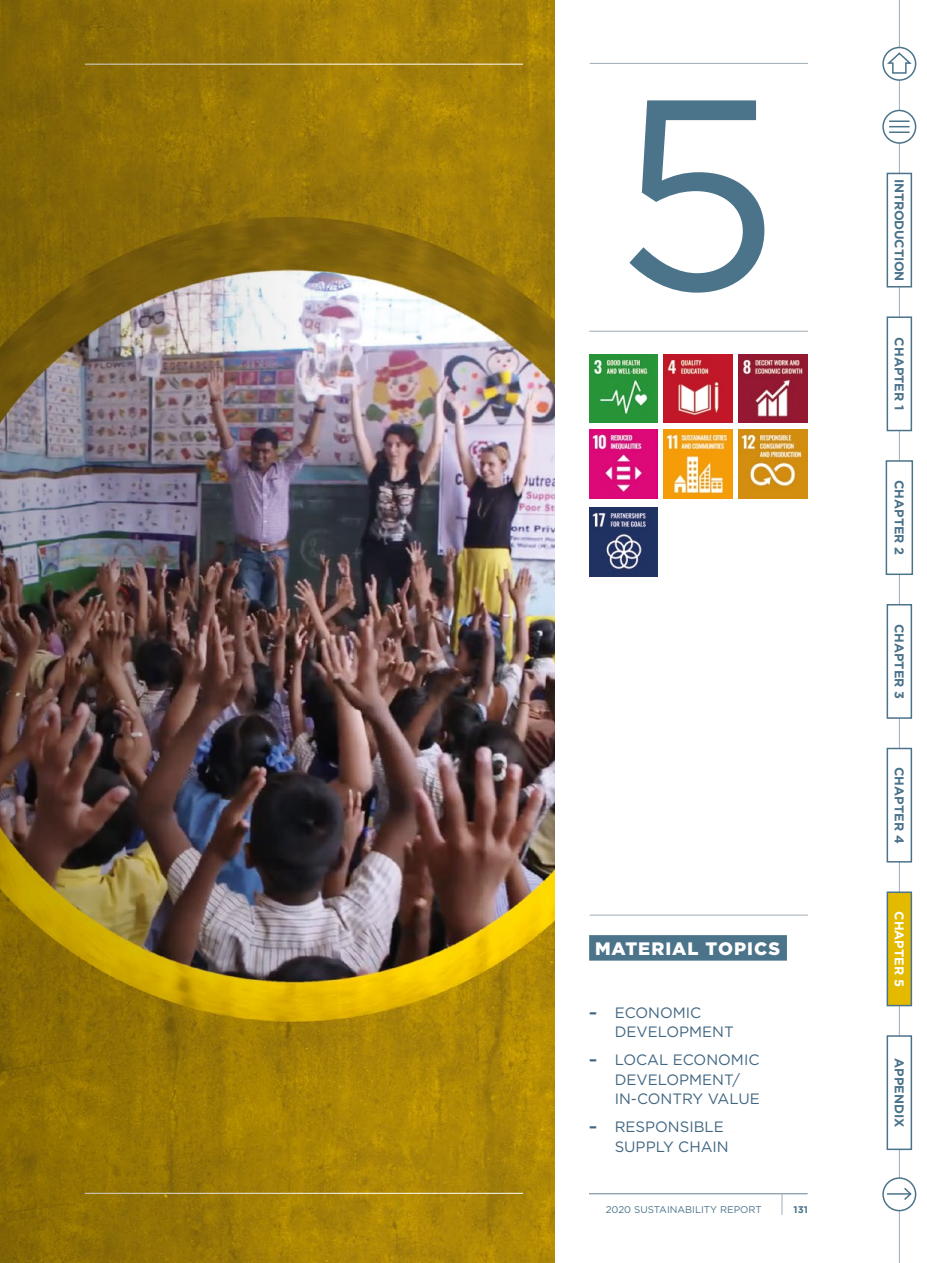
<style>
.page{position:relative;width:927px;height:1263px;background:#fff}
.page>*{position:absolute;margin:0;border:0;box-sizing:border-box;transform-origin:0 0}
.t1{font:270px "Gotham";color:#4b738a}
.t2{font:900 18px "Gotham";letter-spacing:.055em;color:#fff}
.t3{font:15px/19.5px "Gotham";color:#416681}
.t4{font:700 12.75px "Gotham";color:#4b738a}
.t5{font:700 12.75px "Gotham";letter-spacing:-.02em;color:#4b738a}
.t6{font:700 12.75px "Gotham";color:#fff}
.t7{font:9.75px "Gotham";color:#4b738a}
.t8{font:700 9.75px "Gotham";color:#4b738a}
.s1{font-weight:700}
</style>
<div class="page">
<img style="left:337px;top:0;width:218px;height:1263px">
<hr style="left:85px;top:64px;width:438px;height:1px;background:#fff">
<hr style="left:85px;top:1193px;width:438px;height:1px;background:#fff">
<img style="left:0;top:0;width:337px;height:1263px">
<hr style="left:589px;top:331px;width:219px;height:1px;background:#9eadb8">
<hr style="left:589px;top:1193px;width:218px;height:1px;background:#4b738a">
<hr style="left:590px;top:915px;width:218px;height:1px;background:#9eadb8">
<hr style="left:590px;top:1193px;width:218px;height:1px;background:#9eadb8">
<svg style="left:782px;top:1194px;width:1px;height:21px"></svg>
<hr style="left:590px;top:63px;width:218px;height:1px;background:#9eadb8">
<img style="left:589px;top:354px;width:69px;height:69px">
<img style="left:589px;top:430px;width:69px;height:68px">
<img style="left:589px;top:507px;width:69px;height:69px">
<img style="left:664px;top:354px;width:68px;height:69px">
<img style="left:664px;top:430px;width:68px;height:68px">
<img style="left:738px;top:430px;width:69px;height:68px">
<img style="left:738px;top:354px;width:69px;height:69px">
<div style="left:589px;top:935px;width:198px;height:26px;background:#4b738a"></div>
<hr style="left:899px;top:0;width:1px;height:1263px;background:#9eadb8">
<svg style="left:883px;top:48px;width:33px;height:32px"></svg>
<div style="left:882px;top:47px;width:34px;height:34px;border:2px solid #4b738a;border-radius:50%"></div>
<svg style="left:885px;top:51px;width:27px;height:23px"></svg>
<div style="left:883px;top:110px;width:33px;height:33px;background:#fff;border-radius:50%"></div>
<div style="left:882px;top:110px;width:34px;height:34px;border:2px solid #4b738a;border-radius:50%"></div>
<hr style="left:889px;top:120px;width:21px;height:2px;background:#4b738a">
<svg style="left:889px;top:126px;width:21px;height:1px"></svg>
<hr style="left:889px;top:131px;width:21px;height:2px;background:#4b738a">
<div style="left:886px;top:461px;width:26px;height:113px;background:#fff"></div>
<div style="left:886px;top:460px;width:27px;height:115px;border:2px solid #4b738a"></div>
<div style="left:887px;top:317px;width:24px;height:113px;background:#fff"></div>
<div style="left:887px;top:316px;width:25px;height:115px;border:2px solid #4b738a"></div>
<div style="left:887px;top:605px;width:24px;height:113px;background:#fff"></div>
<div style="left:887px;top:604px;width:25px;height:115px;border:2px solid #4b738a"></div>
<div style="left:887px;top:748px;width:24px;height:114px;background:#fff"></div>
<div style="left:887px;top:748px;width:25px;height:114px;border:2px solid #4b738a"></div>
<div style="left:887px;top:892px;width:24px;height:113px;background:#e4ba00"></div>
<div style="left:887px;top:891px;width:25px;height:115px;border:2px solid #4b738a"></div>
<div style="left:887px;top:1036px;width:24px;height:113px;background:#fff"></div>
<div style="left:887px;top:1035px;width:25px;height:115px;border:2px solid #4b738a"></div>
<div style="left:887px;top:173px;width:24px;height:114px;background:#fff"></div>
<div style="left:887px;top:173px;width:25px;height:114px;border:2px solid #4b738a"></div>
<div style="left:883px;top:1178px;width:33px;height:32px;background:#fff;border-radius:50%"></div>
<div style="left:882px;top:1177px;width:34px;height:34px;border:2px solid #4b738a;border-radius:50%"></div>
<hr style="left:887px;top:1193px;width:24px;height:2px;background:#4b738a">
<svg style="left:902px;top:1186px;width:11px;height:15px"></svg>
<h1 class="t1" style="left:615px;top:21px;width:167px">5</h1>
<p class="t2" style="left:595px;top:936px;width:187px">MATERIAL TOPICS</p>
<p class="t3" style="left:615px;top:1002px;width:121px;text-indent:-26px"><span class="s1">–</span> ECONOMIC<br>DEVELOPMENT</p>
<p class="t3" style="left:615px;top:1050px;width:147px;text-indent:-26px"><span class="s1">–</span> LOCAL ECONOMIC<br>DEVELOPMENT/<br>IN-CONTRY VALUE</p>
<p class="t3" style="left:615px;top:1117px;width:116px;text-indent:-26px"><span class="s1">–</span> RESPONSIBLE<br>SUPPLY CHAIN</p>
<p class="t7" style="left:606px;top:1203px;width:158px">2020 SUSTAINABILITY REPORT</p>
<p class="t8" style="left:794px;top:1203px;width:16px">131</p>
<p class="t5" style="left:908px;top:179px;width:104px;rotate:90deg">INTRODUCTION</p>
<p class="t4" style="left:908px;top:337px;width:74px;rotate:90deg">CHAPTER 1</p>
<p class="t4" style="left:908px;top:480px;width:77px;rotate:90deg">CHAPTER 2</p>
<p class="t4" style="left:908px;top:624px;width:77px;rotate:90deg">CHAPTER 3</p>
<p class="t4" style="left:908px;top:767px;width:78px;rotate:90deg">CHAPTER 4</p>
<p class="t6" style="left:908px;top:911px;width:77px;rotate:90deg">CHAPTER 5</p>
<p class="t4" style="left:908px;top:1058px;width:71px;rotate:90deg">APPENDIX</p>
</div>
